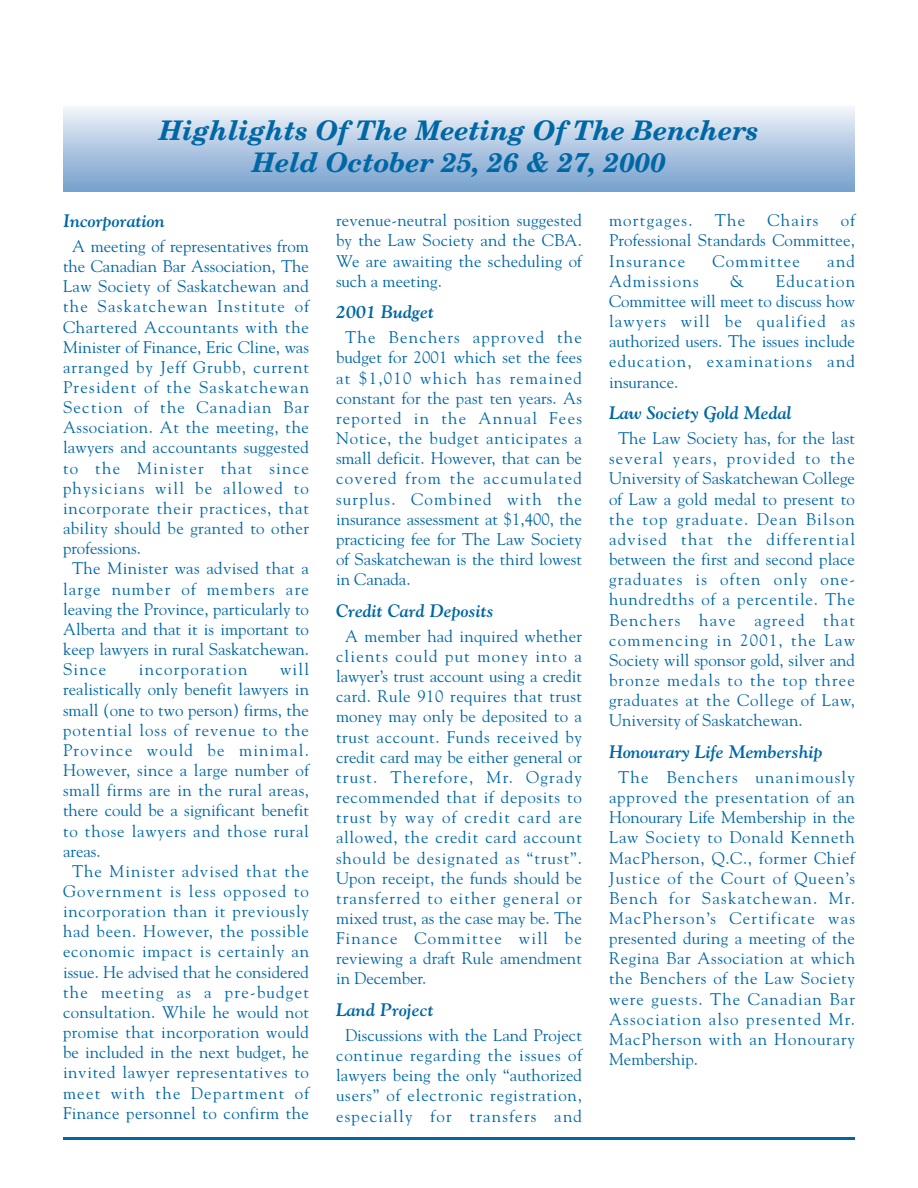
<style>
.page{position:relative;width:918px;height:1188px;background:#fff}
.page>*{position:absolute;margin:0;border:0;box-sizing:border-box;transform-origin:0 0}
.t1{font:italic 700 27px/32.4px "New Century Schlbk";color:#0067a5;text-align:center}
.t2{font:italic 700 18px "Goudy";color:#0067a5}
.t3{font:16.8px/20.1px "Goudy";letter-spacing:.025em;color:#0067a5;text-align:justify}
.t4{font:16.8px "Goudy";color:#0067a5}
.t5{font:16.8px "Goudy";letter-spacing:.075em;color:#0067a5}
.t6{font:16.8px/20.1px "Goudy";letter-spacing:.05em;color:#0067a5;text-align:center}
.t7{font:16.8px "Goudy";letter-spacing:.06em;color:#0067a5}
.t8{font:16.8px "Goudy";letter-spacing:.005em;color:#0067a5}
.t9{font:16.8px "Goudy";letter-spacing:.055em;color:#0067a5}
</style>
<div class="page">
<hr style="left:63px;top:1137px;width:792px;height:3px;background:#0067a5">
<div style="left:63px;top:106px;width:792px;height:86px;background:linear-gradient(to bottom,#f1f3f9,#749fcc)"></div>
<h1 class="t1" style="left:159px;top:116px;width:601px">Highlights Of The Meeting Of The Benchers<br>Held October 25, 26 &amp; 27, 2000</h1>
<p class="t2" style="left:63px;top:214px;width:103px">Incorporation</p>
<p class="t4" style="left:72px;top:239px;width:239px">A meeting of representatives from</p>
<p class="t4" style="left:63px;top:260px;width:248px">the Canadian Bar Association, The</p>
<p class="t3" style="left:63px;top:278px;width:248px">Law Society of Saskatchewan and</p>
<p class="t5" style="left:63px;top:300px;width:248px">the Saskatchewan Institute of</p>
<p class="t3" style="left:63px;top:318px;width:248px">Chartered Accountants with the</p>
<p class="t4" style="left:63px;top:340px;width:248px">Minister of Finance, Eric Cline, was</p>
<p class="t7" style="left:63px;top:360px;width:248px">arranged by Jeff Grubb, current</p>
<p class="t5" style="left:63px;top:380px;width:248px">President of the Saskatchewan</p>
<p class="t5" style="left:63px;top:401px;width:248px">Section of the Canadian Bar</p>
<p class="t3" style="left:63px;top:419px;width:248px">Association. At the meeting, the</p>
<p class="t3" style="left:63px;top:439px;width:248px">lawyers and accountants suggested</p>
<p class="t5" style="left:63px;top:461px;width:248px">to the Minister that since</p>
<p class="t5" style="left:63px;top:481px;width:248px">physicians will be allowed to</p>
<p class="t6" style="left:63px;top:499px;width:248px">incorporate their practices, that</p>
<p class="t3" style="left:63px;top:520px;width:247px">ability should be granted to other</p>
<p class="t4" style="left:63px;top:542px;width:79px">professions.</p>
<p class="t3" style="left:72px;top:560px;width:239px">The Minister was advised that a</p>
<p class="t5" style="left:63px;top:582px;width:248px">large number of members are</p>
<p class="t4" style="left:63px;top:602px;width:248px">leaving the Province, particularly to</p>
<p class="t4" style="left:63px;top:622px;width:248px">Alberta and that it is important to</p>
<p class="t4" style="left:63px;top:643px;width:248px">keep lawyers in rural Saskatchewan.</p>
<p class="t3" style="left:63px;top:661px;width:45px">Since</p>
<p class="t5" style="left:139px;top:663px;width:110px">incorporation</p>
<p class="t3" style="left:280px;top:661px;width:30px">will</p>
<p class="t8" style="left:63px;top:683px;width:248px">realistically only benefit lawyers in</p>
<p class="t4" style="left:63px;top:703px;width:248px">small (one to two person) firms, the</p>
<p class="t9" style="left:63px;top:723px;width:247px">potential loss of revenue to the</p>
<p class="t5" style="left:63px;top:743px;width:247px">Province would be minimal.</p>
<p class="t3" style="left:63px;top:761px;width:248px">However, since a large number of</p>
<p class="t3" style="left:63px;top:782px;width:247px">small firms are in the rural areas,</p>
<p class="t4" style="left:63px;top:804px;width:248px">there could be a significant benefit</p>
<p class="t6" style="left:63px;top:822px;width:247px">to those lawyers and those rural</p>
<p class="t3" style="left:63px;top:842px;width:39px">areas.</p>
<p class="t7" style="left:72px;top:864px;width:238px">The Minister advised that the</p>
<p class="t5" style="left:63px;top:884px;width:248px">Government is less opposed to</p>
<p class="t6" style="left:63px;top:903px;width:247px">incorporation than it previously</p>
<p class="t3" style="left:63px;top:923px;width:248px">had been. However, the possible</p>
<p class="t6" style="left:63px;top:943px;width:248px">economic impact is certainly an</p>
<p class="t4" style="left:63px;top:965px;width:248px">issue. He advised that he considered</p>
<p class="t5" style="left:63px;top:985px;width:248px">the meeting as a pre-budget</p>
<p class="t3" style="left:63px;top:1003px;width:247px">consultation. While he would not</p>
<p class="t3" style="left:63px;top:1024px;width:247px">promise that incorporation would</p>
<p class="t4" style="left:63px;top:1046px;width:247px">be included in the next budget, he</p>
<p class="t3" style="left:63px;top:1064px;width:247px">invited lawyer representatives to</p>
<p class="t5" style="left:63px;top:1086px;width:248px">meet with the Department of</p>
<p class="t3" style="left:63px;top:1104px;width:248px">Finance personnel to confirm the</p>
<p class="t3" style="left:336px;top:212px;width:248px">revenue-neutral position suggested by the Law Society and the CBA.<br>We are awaiting the scheduling of such a meeting.</p>
<p class="t2" style="left:336px;top:305px;width:100px">2001 Budget</p>
<p class="t3" style="left:336px;top:329px;width:248px;text-indent:9px">The Benchers approved the budget for 2001 which set the fees at $1,010 which has remained constant for the past ten years. As reported in the Annual Fees Notice, the budget anticipates a small deficit. However, that can be covered from the accumulated surplus. Combined with the insurance assessment at $1,400, the practicing fee for The Law Society of Saskatchewan is the third lowest in Canada.</p>
<p class="t2" style="left:336px;top:604px;width:159px">Credit Card Deposits</p>
<p class="t3" style="left:336px;top:627px;width:248px;text-indent:9px">A member had inquired whether clients could put money into a lawyer’s trust account using a credit card. Rule 910 requires that trust money may only be deposited to a trust account. Funds received by credit card may be either general or trust. Therefore, Mr. Ogrady recommended that if deposits to trust by way of credit card are allowed, the credit card account should be designated as “trust”.<br>Upon receipt, the funds should be transferred to either general or mixed trust, as the case may be. The Finance Committee will be reviewing a draft Rule amendment in December.</p>
<p class="t2" style="left:336px;top:1003px;width:99px">Land Project</p>
<p class="t6" style="left:336px;top:1026px;width:248px">Discussions with the Land Project continue regarding the issues of lawyers being the only “authorized users” of electronic registration, especially for transfers and</p>
<p class="t5" style="left:609px;top:214px;width:85px">mortgages.</p>
<p class="t3" style="left:715px;top:212px;width:32px">The</p>
<p class="t3" style="left:767px;top:212px;width:53px">Chairs</p>
<p class="t3" style="left:609px;top:212px;width:248px;text-indent:232px">of Professional Standards Committee, Insurance</p>
<p class="t5" style="left:713px;top:254px;width:89px">Committee</p>
<p class="t3" style="left:827px;top:252px;width:29px">and</p>
<p class="t3" style="left:609px;top:272px;width:248px;text-indent:167px">Education Committee will meet to discuss how lawyers will be qualified as authorized users. The issues include education, examinations and insurance.</p>
<p class="t2" style="left:609px;top:406px;width:184px">Law Society Gold Medal</p>
<p class="t3" style="left:609px;top:430px;width:248px;text-indent:9px">The Law Society has, for the last several years, provided to the University of Saskatchewan College of Law a gold medal to present to the top graduate. Dean Bilson advised that the differential between the first and second place graduates is often only one&shy;hundredths of a percentile. The Benchers have agreed that commencing in 2001, the Law Society will sponsor gold, silver and bronze medals to the top three graduates at the College of Law, University of Saskatchewan.</p>
<p class="t2" style="left:609px;top:745px;width:215px">Honourary Life Membership</p>
<p class="t3" style="left:609px;top:768px;width:248px;text-indent:9px">The Benchers unanimously approved the presentation of an Honourary Life Membership in the Law Society to Donald Kenneth MacPherson, Q.C., former Chief Justice of the Court of Queen’s Bench for Saskatchewan. Mr.<br>MacPherson’s Certificate was presented during a meeting of the Regina Bar Association at which the Benchers of the Law Society were guests. The Canadian Bar Association also presented Mr.<br>MacPherson with an Honourary Membership.</p>
<p class="t5" style="left:609px;top:274px;width:91px">Admissions</p>
<p class="t3" style="left:730px;top:272px;width:15px">&amp;</p>
</div>
